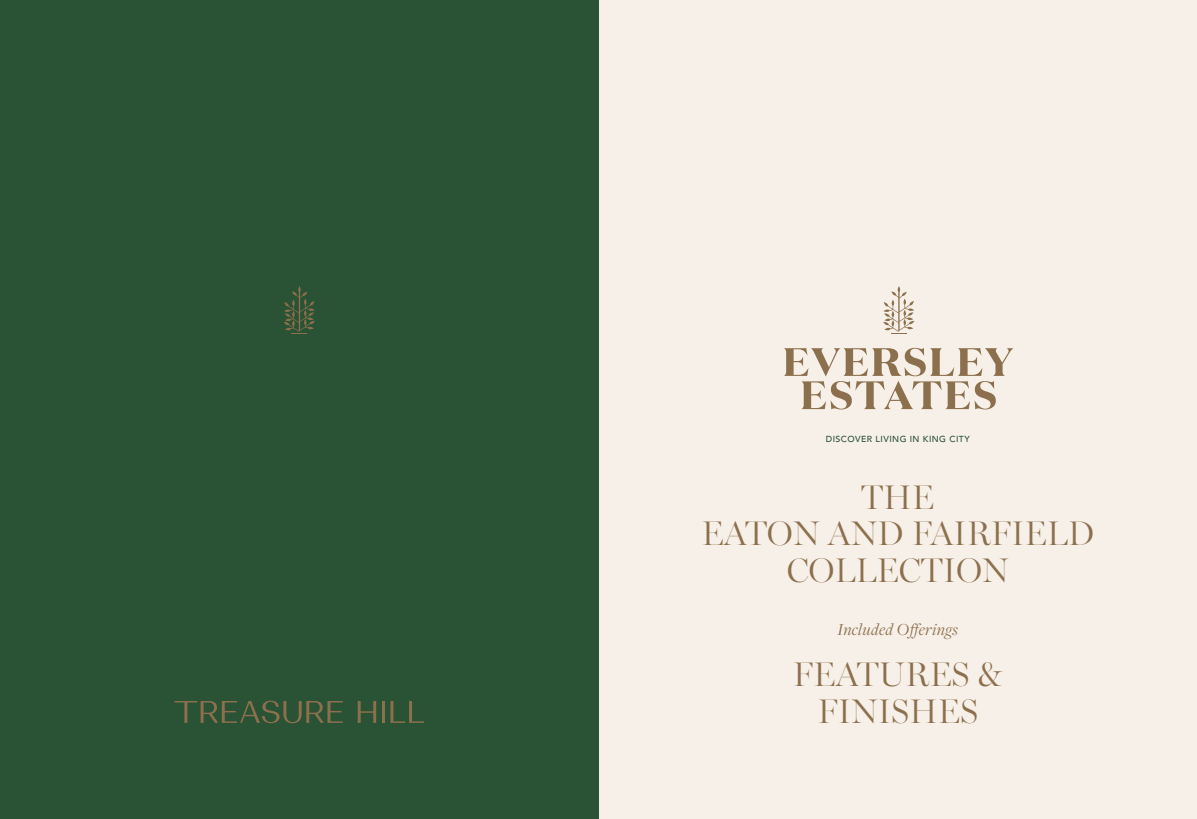
<style>
.page{position:relative;width:1197px;height:819px;background:#fff}
.page>*{position:absolute;margin:0;border:0;box-sizing:border-box;transform-origin:0 0}
.t1{font:300 34.3px/36.4px "Miller Banner";color:#8c704d;text-align:center}
.t2{font:italic 17.5px "Freight Disp Pro";letter-spacing:.02em;color:#8c704d}
.t3{font:500 8.75px "Avenir";letter-spacing:.05em;color:#2a5235}
</style>
<div class="page">
<div style="left:598px;top:0;width:599px;height:819px;background:#f7f0e8"></div>
<div style="left:0;top:0;width:598px;height:819px;background:#2a5235"></div>
<svg style="left:175px;top:701px;width:168px;height:22px"></svg>
<svg style="left:358px;top:701px;width:18px;height:22px"></svg>
<hr style="left:382px;top:701px;width:3px;height:22px;background:#8c704d">
<svg style="left:390px;top:701px;width:34px;height:22px"></svg>
<svg style="left:784px;top:348px;width:229px;height:62px"></svg>
<svg style="left:883px;top:286px;width:31px;height:48px"></svg>
<svg style="left:284px;top:286px;width:31px;height:48px"></svg>
<p class="t3" style="left:826px;top:431px;width:145px">DISCOVER LIVING IN KING CITY</p>
<p class="t1" style="left:701px;top:478px;width:394px">THE<br>EATON AND FAIRFIELD<br>COLLECTION</p>
<p class="t2" style="left:838px;top:618px;width:122px">Included Offerings</p>
<p class="t1" style="left:793px;top:656px;width:211px">FEATURES &amp;<br>FINISHES</p>
</div>
